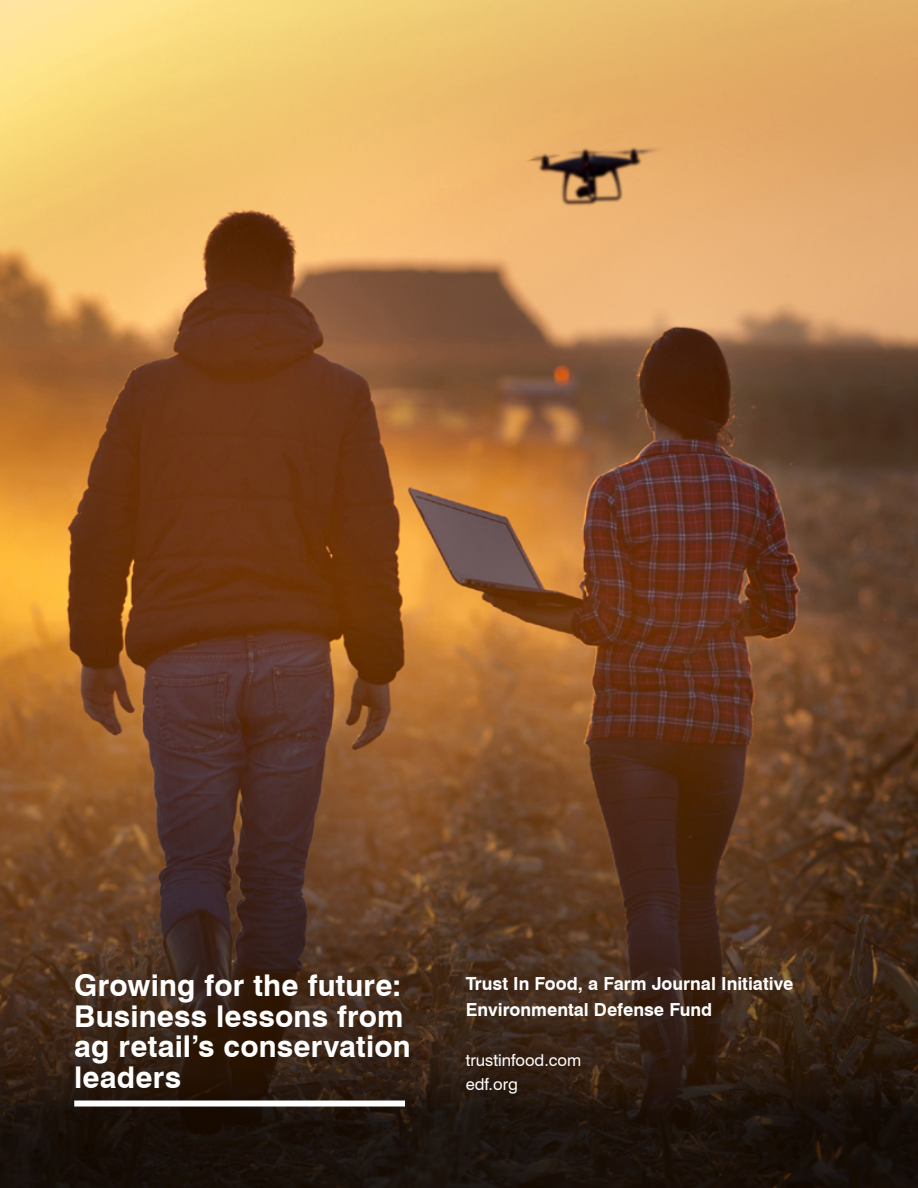
<style>
.page{position:relative;width:918px;height:1188px;background:#fff}
.page>*{position:absolute;margin:0;border:0;box-sizing:border-box;transform-origin:0 0}
.t1{font:700 30px/30.8px "Swiss 721 BT";letter-spacing:.005em;color:#fff}
.t2{font:700 18px/26.2px "Swiss 721 BT";color:#fff}
.t3{font:16.5px/24.8px "Swiss 721 BT";color:#fff}
</style>
<div class="page">
<img style="left:0;top:0;width:918px;height:599px">
<svg style="left:0;top:599px;width:918px;height:589px;background:#54341d"></svg>
<div style="left:74px;top:1101px;width:331px;height:6px;background:#fff"></div>
<p class="t1" style="left:74px;top:970px;width:338px">Growing for the future:<br>Business lessons from ag retail’s conservation leaders</p>
<p class="t2" style="left:466px;top:970px;width:329px">Trust In Food, a Farm Journal Initiative<br>Environmental Defense Fund</p>
<p class="t3" style="left:466px;top:1047px;width:117px">trustinfood.com edf.org</p>
</div>
